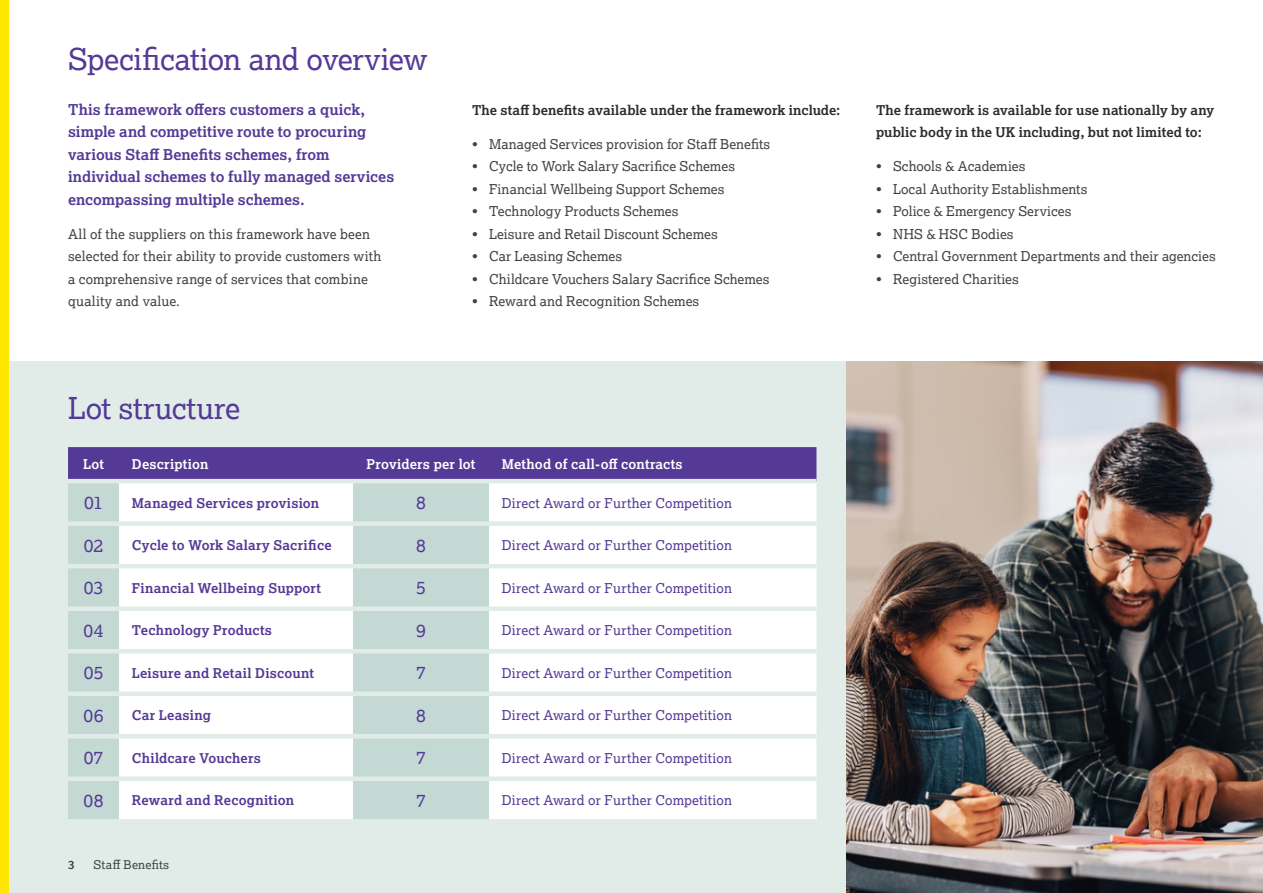
<style>
.page{position:relative;width:1263px;height:893px;background:#fff}
.page>*{position:absolute;margin:0;border:0;box-sizing:border-box;transform-origin:0 0}
.t1{font:30px "Lexia";letter-spacing:-.01em;color:#543996}
.t2{font:18px "Lexia";letter-spacing:.01em;color:#543996}
.t3{font:700 15px/22.5px "Lexia";color:#543996}
.t4{font:13.5px/22.5px "Lexia";letter-spacing:.005em;color:#404241}
.t5{font:13.5px "Lexia";letter-spacing:.01em;color:#543996}
.t6{font:700 13.5px "Lexia";letter-spacing:.015em;color:#543996}
.t7{font:700 13.5px/22.5px "Lexia";color:#2b2d2c}
.t8{font:700 13.5px "Lexia";letter-spacing:.015em;color:#fff}
.t9{font:12px "Lexia";letter-spacing:.025em;color:#404241}
.t10{font:700 12px "Lexia";color:#404241}
</style>
<div class="page">
<div style="left:0;top:361px;width:1263px;height:532px;background:#e1ece9"></div>
<div style="left:68px;top:447px;width:748px;height:32px;background:#543996"></div>
<div style="left:68px;top:483px;width:421px;height:336px;background:#c4d9d3"></div>
<div style="left:119px;top:483px;width:234px;height:336px;background:#fff"></div>
<div style="left:489px;top:483px;width:327px;height:336px;background:#fff"></div>
<div style="left:68px;top:521px;width:51px;height:5px;background:#e1ece9"></div>
<div style="left:119px;top:521px;width:234px;height:5px;background:#e1ece9"></div>
<div style="left:353px;top:521px;width:136px;height:5px;background:#e1ece9"></div>
<div style="left:489px;top:521px;width:327px;height:5px;background:#e1ece9"></div>
<hr style="left:68px;top:564px;width:51px;height:4px;background:#e1ece9">
<hr style="left:119px;top:564px;width:234px;height:4px;background:#e1ece9">
<hr style="left:353px;top:564px;width:136px;height:4px;background:#e1ece9">
<hr style="left:489px;top:564px;width:327px;height:4px;background:#e1ece9">
<div style="left:68px;top:606px;width:51px;height:5px;background:#e1ece9"></div>
<div style="left:119px;top:606px;width:234px;height:5px;background:#e1ece9"></div>
<div style="left:353px;top:606px;width:136px;height:5px;background:#e1ece9"></div>
<div style="left:489px;top:606px;width:327px;height:5px;background:#e1ece9"></div>
<hr style="left:68px;top:649px;width:51px;height:4px;background:#e1ece9">
<hr style="left:119px;top:649px;width:234px;height:4px;background:#e1ece9">
<hr style="left:353px;top:649px;width:136px;height:4px;background:#e1ece9">
<hr style="left:489px;top:649px;width:327px;height:4px;background:#e1ece9">
<div style="left:68px;top:691px;width:51px;height:5px;background:#e1ece9"></div>
<div style="left:119px;top:691px;width:234px;height:5px;background:#e1ece9"></div>
<div style="left:353px;top:691px;width:136px;height:5px;background:#e1ece9"></div>
<div style="left:489px;top:691px;width:327px;height:5px;background:#e1ece9"></div>
<hr style="left:68px;top:734px;width:51px;height:4px;background:#e1ece9">
<hr style="left:119px;top:734px;width:234px;height:4px;background:#e1ece9">
<hr style="left:353px;top:734px;width:136px;height:4px;background:#e1ece9">
<hr style="left:489px;top:734px;width:327px;height:4px;background:#e1ece9">
<div style="left:68px;top:776px;width:51px;height:5px;background:#e1ece9"></div>
<div style="left:119px;top:776px;width:234px;height:5px;background:#e1ece9"></div>
<div style="left:353px;top:776px;width:136px;height:5px;background:#e1ece9"></div>
<div style="left:489px;top:776px;width:327px;height:5px;background:#e1ece9"></div>
<img style="left:846px;top:361px;width:417px;height:532px">
<div style="left:0;top:0;width:9px;height:893px;background:#ffe600"></div>
<h1 class="t1" style="left:68px;top:40px;width:361px">Specification and overview</h1>
<p class="t3" style="left:68px;top:98px;width:328px">This framework offers customers a quick, simple and competitive route to procuring various Staff Benefits schemes, from individual schemes to fully managed services encompassing multiple schemes.</p>
<p class="t4" style="left:68px;top:222px;width:315px">All of the suppliers on this framework have been selected for their ability to provide customers with a comprehensive range of services that combine quality and value.</p>
<h1 class="t1" style="left:68px;top:389px;width:174px">Lot structure</h1>
<p class="t7" style="left:472px;top:98px;width:370px">The staff benefits available under the framework include:</p>
<p class="t4" style="left:472px;top:132px;width:300px">• Managed Services provision for Staff Benefits</p>
<p class="t4" style="left:472px;top:155px;width:265px">• Cycle to Work Salary Sacrifice Schemes</p>
<p class="t4" style="left:472px;top:177px;width:254px">• Financial Wellbeing Support Schemes</p>
<p class="t4" style="left:472px;top:200px;width:208px">• Technology Products Schemes</p>
<p class="t4" style="left:472px;top:222px;width:247px">• Leisure and Retail Discount Schemes</p>
<p class="t4" style="left:472px;top:245px;width:152px">• Car Leasing Schemes</p>
<p class="t4" style="left:472px;top:267px;width:299px">• Childcare Vouchers Salary Sacrifice Schemes</p>
<p class="t4" style="left:472px;top:290px;width:229px">• Reward and Recognition Schemes</p>
<p class="t8" style="left:83px;top:456px;width:22px">Lot</p>
<p class="t8" style="left:132px;top:456px;width:78px">Description</p>
<p class="t8" style="left:366px;top:456px;width:111px">Providers per lot</p>
<p class="t8" style="left:502px;top:456px;width:182px">Method of call-off contracts</p>
<h2 class="t2" style="left:84px;top:491px;width:20px">01</h2>
<p class="t6" style="left:132px;top:494px;width:189px">Managed Services provision</p>
<h2 class="t2" style="left:416px;top:491px;width:11px">8</h2>
<p class="t5" style="left:502px;top:494px;width:232px">Direct Award or Further Competition</p>
<h2 class="t2" style="left:84px;top:534px;width:21px">02</h2>
<p class="t6" style="left:132px;top:537px;width:201px">Cycle to Work Salary Sacrifice</p>
<h2 class="t2" style="left:416px;top:534px;width:11px">8</h2>
<p class="t5" style="left:502px;top:537px;width:232px">Direct Award or Further Competition</p>
<h2 class="t2" style="left:84px;top:576px;width:21px">03</h2>
<p class="t6" style="left:132px;top:579px;width:191px">Financial Wellbeing Support</p>
<h2 class="t2" style="left:416px;top:576px;width:11px">5</h2>
<p class="t5" style="left:502px;top:579px;width:232px">Direct Award or Further Competition</p>
<h2 class="t2" style="left:84px;top:619px;width:21px">04</h2>
<p class="t6" style="left:132px;top:622px;width:142px">Technology Products</p>
<h2 class="t2" style="left:416px;top:619px;width:11px">9</h2>
<p class="t5" style="left:502px;top:622px;width:232px">Direct Award or Further Competition</p>
<h2 class="t2" style="left:84px;top:661px;width:21px">05</h2>
<p class="t6" style="left:132px;top:664px;width:184px">Leisure and Retail Discount</p>
<h2 class="t2" style="left:416px;top:661px;width:11px">7</h2>
<p class="t5" style="left:502px;top:664px;width:232px">Direct Award or Further Competition</p>
<h2 class="t2" style="left:84px;top:704px;width:21px">06</h2>
<p class="t6" style="left:132px;top:707px;width:81px">Car Leasing</p>
<h2 class="t2" style="left:416px;top:704px;width:11px">8</h2>
<p class="t5" style="left:502px;top:707px;width:232px">Direct Award or Further Competition</p>
<h2 class="t2" style="left:84px;top:746px;width:21px">07</h2>
<p class="t6" style="left:132px;top:749px;width:130px">Childcare Vouchers</p>
<h2 class="t2" style="left:416px;top:746px;width:11px">7</h2>
<p class="t5" style="left:502px;top:749px;width:232px">Direct Award or Further Competition</p>
<h2 class="t2" style="left:84px;top:789px;width:21px">08</h2>
<p class="t6" style="left:132px;top:792px;width:164px">Reward and Recognition</p>
<h2 class="t2" style="left:416px;top:789px;width:11px">7</h2>
<p class="t5" style="left:502px;top:792px;width:232px">Direct Award or Further Competition</p>
<p class="t10" style="left:68px;top:857px;width:8px">3</p>
<p class="t9" style="left:94px;top:857px;width:77px">Staff Benefits</p>
<p class="t7" style="left:876px;top:98px;width:340px">The framework is available for use nationally by any public body in the UK including, but not limited to:</p>
<p class="t4" style="left:876px;top:155px;width:151px">• Schools &amp; Academies</p>
<p class="t4" style="left:876px;top:177px;width:213px">• Local Authority Establishments</p>
<p class="t4" style="left:876px;top:200px;width:197px">• Police &amp; Emergency Services</p>
<p class="t4" style="left:876px;top:222px;width:139px">• NHS &amp; HSC Bodies</p>
<p class="t4" style="left:876px;top:245px;width:341px">• Central Government Departments and their agencies</p>
<p class="t4" style="left:876px;top:267px;width:144px">• Registered Charities</p>
</div>
